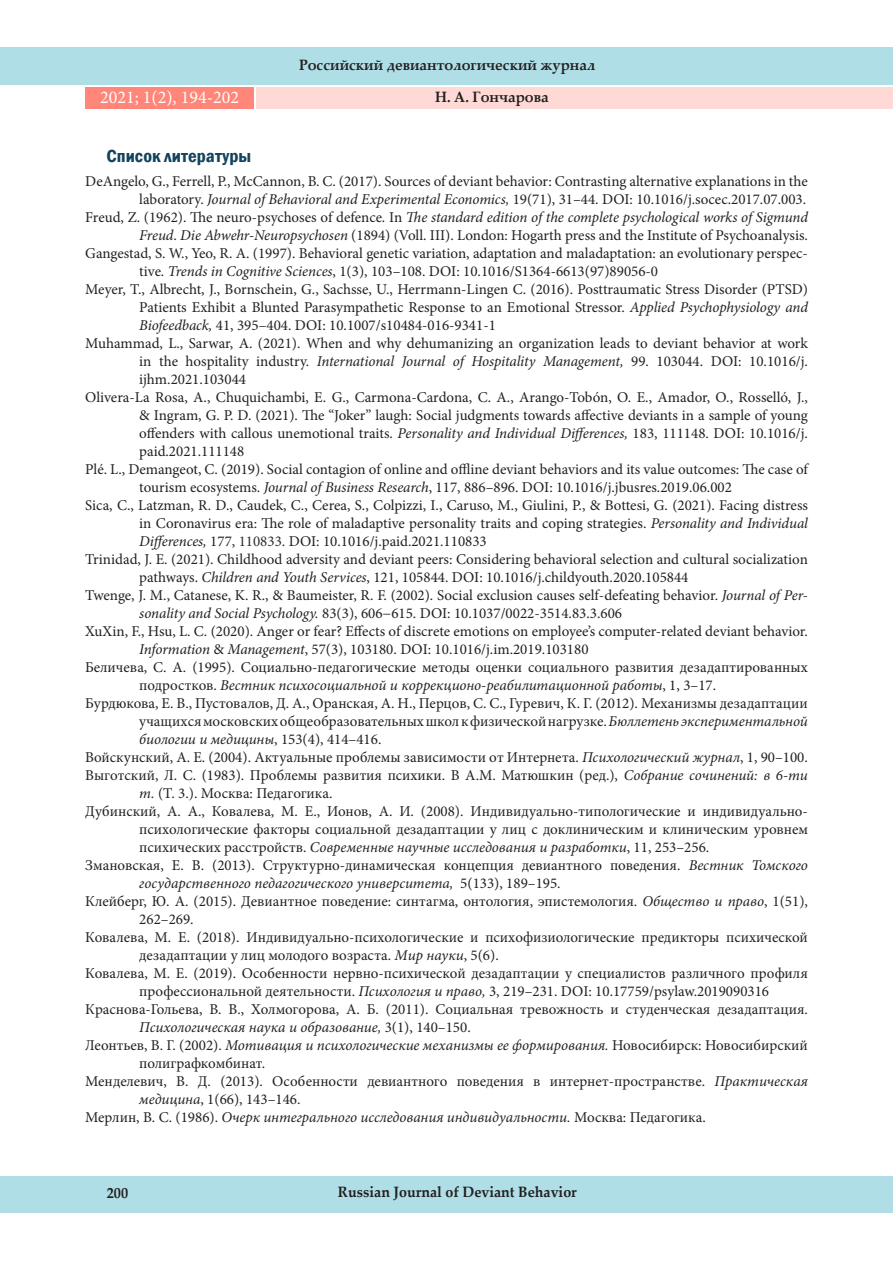
<style>
.page{position:relative;width:893px;height:1263px;background:#fff}
.page>*{position:absolute;margin:0;border:0;box-sizing:border-box;transform-origin:0 0}
.t1{font:18px "Minion Pro";color:#fff}
.t2{font:600 condensed 18px "Franklin Gothic";color:#14435d;scale:1.05 1}
.список_литературы{font:15px/18px "Minion Pro";color:#231f20}
.список_литературы-2{font:italic 15px "Minion Pro";letter-spacing:-.005em;color:#231f20}
.t3{font:700 15px "Palatino Linotype";color:#231f20;scale:.95 1}
.s1{font-style:italic}
.s2{color:#2e2e2e}
.s3{font-style:normal}
</style>
<div class="page">
<div style="left:0;top:48px;width:893px;height:37px;background:#afdee6"></div>
<div style="left:0;top:1176px;width:892px;height:37px;background:#afdee6"></div>
<div style="left:256px;top:87px;width:637px;height:21px;background:#ffd9d5"></div>
<div style="left:85px;top:87px;width:168px;height:21px;background:#ff8679"></div>
<p class="t3" style="left:299px;top:54px;width:313px">Российский девиантологический журнал</p>
<p class="t1" style="left:100px;top:85px;width:140px">2021; 1(2), 194-202</p>
<p class="t3" style="left:435px;top:86px;width:121px">Н. А. Гончарова</p>
<p class="t2" style="left:107px;top:144px;width:139px">Список литературы</p>
<p class="список_литературы" style="left:85px;top:172px;width:724px;text-align:right">DeAngelo, G., Ferrell, P., McCannon, B. C. (2017). Sources of deviant behavior: Contrasting alternative explanations in the laboratory. <span class="s1">Journal of Behavioral and Experimental Economics,</span> 19(71), 31–44. DOI: 10.1016/j.socec.2017.07.003.</p>
<p class="список_литературы" style="left:85px;top:208px;width:724px;text-align:right">Freud, Z. (1962). The neuro-psychoses of defence. In <span class="s1">The standard edition of the complete psychological works of Sigmund<br>Freud</span>. <span class="s1">Die Abwehr-Neuropsychosen</span> (1894) (Voll. III). London: Hogarth press and the Institute of Psychoanalysis.</p>
<p class="список_литературы" style="left:139px;top:244px;width:670px;text-indent:-54px">Gangestad, S. W., Yeo, R. A. (1997). Behavioral genetic variation, adaptation and maladaptation: an evolutionary perspec&shy;tive. <span class="s1">Trends in Cognitive Sciences</span>, 1(3), 103–108. DOI: 10.1016/S1364-6613(97)89056-0</p>
<p class="список_литературы" style="left:139px;top:280px;width:670px;text-align:justify;text-indent:-54px">Meyer, T., Albrecht, J., Bornschein, G., Sachsse, U., Herrmann-Lingen C. (2016). Posttraumatic Stress Disorder (PTSD)<br>Patients Exhibit a Blunted Parasympathetic Response to an Emotional Stressor. <span class="s1">Applied Psychophysiology and Biofeedback,</span> 41, 395–404. DOI: 10.1007/s10484-016-9341-1</p>
<p class="список_литературы" style="left:139px;top:334px;width:670px;text-align:justify;text-indent:-54px">Muhammad, L., Sarwar, A. (2021). When and why dehumanizing an organization leads to deviant behavior at work in the hospitality industry. <span class="s1">International Journal of Hospitality Management,</span> 99. 103044. DOI: 10.1016/j. ijhm.2021.103044</p>
<p class="список_литературы" style="left:139px;top:388px;width:670px;text-align:justify;text-indent:-54px">Olivera-La Rosa, A., Chuquichambi, E. G., Carmona-Cardona, C. A., Arango-Tobón, O. E., Amador, O., Rosselló, J., &amp; Ingram, G. P. D. (2021). The “Joker” laugh: Social judgments towards affective deviants in a sample of young offenders with callous unemotional traits. <span class="s1">Personality and Individual Differences,</span> 183, 111148. DOI: 10.1016/j. paid.2021.111148</p>
<p class="список_литературы" style="left:139px;top:460px;width:670px;text-indent:-54px">Plé. L., Demangeot, C. (2019). Social contagion of online and offline deviant behaviors and its value outcomes: The case of tourism ecosystems. <span class="s1">Journal of Business Research</span>, 117, 886–896. DOI: 10.1016/j.jbusres.2019.06.002</p>
<p class="список_литературы" style="left:139px;top:496px;width:670px;text-align:justify;text-indent:-54px">Sica, C., Latzman, R. D., Caudek, C., Cerea, S., Colpizzi, I., Caruso, M., Giulini, P., &amp; Bottesi, G. (2021). Facing distress in Coronavirus era: The role of maladaptive personality traits and coping strategies. <span class="s1">Personality and Individual Differences,</span> 177, <span class="s2">110833</span>. DOI: 10.1016/j.paid.2021.110833</p>
<p class="список_литературы" style="left:139px;top:550px;width:670px;text-indent:-54px">Trinidad, J. E. (2021). Childhood adversity and deviant peers: Considering behavioral selection and cultural socialization pathways. <span class="s1">Children and Youth Services</span>, 121, 105844. DOI: 10.1016/j.childyouth.2020.105844</p>
<p class="список_литературы" style="left:139px;top:586px;width:670px;text-indent:-54px">Twenge, J. M., Catanese, K. R., &amp; Baumeister, R. F. (2002). Social exclusion causes self-defeating behavior. <span class="s1">Journal of Per&shy;sonality and Social Psychology.</span> 83(3), 606−615. DOI: 10.1037/0022-3514.83.3.606</p>
<p class="список_литературы" style="left:139px;top:622px;width:670px;text-indent:-54px">XuXin, F., Hsu, L. C. (2020). Anger or fear? Effects of discrete emotions on employee’s computer-related deviant behavior.<br><span class="s1">Information</span> &amp; <span class="s1">Management</span>, 57(3), 103180. DOI: 10.1016/j.im.2019.103180</p>
<p class="список_литературы" style="left:139px;top:658px;width:670px;text-indent:-54px">Беличева, С. А. (1995). Социально-педагогические методы оценки социального развития дезадаптированных подростков. <span class="s1">Вестник психосоциальной и коррекционо-реабилитационной работы</span>, 1, 3–17.</p>
<p class="список_литературы" style="left:139px;top:694px;width:670px;text-align:justify;text-indent:-54px">Бурдюкова, Е. В., Пустовалов, Д. А., Оранская, А. Н., Перцов, С. С., Гуревич, К. Г. (2012). Механизмы дезадаптации учащихся московских общеобразовательных школ к физической нагрузке. <span class="s1">Бюллетень экспериментальной биологии и медицины</span>, 153(4), 414–416.</p>
<p class="список_литературы" style="left:85px;top:748px;width:724px">Войскунский, А. Е. (2004). Актуальные проблемы зависимости от Интернета. <span class="s1">Психологический журнал</span>, 1, 90–100.</p>
<p class="список_литературы" style="left:139px;top:766px;width:670px;text-indent:-54px">Выготский, Л. С. (1983). Проблемы развития психики. В А.М. Матюшкин (ред.), <span class="s1">Собрание сочинений: в 6-ти т.</span> (Т. 3.). Москва: Педагогика.</p>
<p class="список_литературы" style="left:139px;top:802px;width:670px;text-align:justify;text-indent:-54px">Дубинский, А. А., Ковалева, М. Е., Ионов, А. И. (2008). Индивидуально-типологические и индивидуально&shy;психологические факторы социальной дезадаптации у лиц с доклиническим и клиническим уровнем психических расстройств. <span class="s1">Современные научные исследования и разработки</span>, 11, 253–256.</p>
<p class="список_литературы" style="left:139px;top:856px;width:670px;text-indent:-54px">Змановская, Е. В. (2013). Структурно-динамическая концепция девиантного поведения. <span class="s1">Вестник Томского государственного педагогического университета,</span> 5(133), 189–195.</p>
<p class="список_литературы" style="left:139px;top:892px;width:670px;text-indent:-54px">Клейберг, Ю. А. (2015). Девиантное поведение: cинтагма, онтология, эпистемология. <span class="s1">Общество и право</span>, 1(51),<br>262–269.</p>
<p class="список_литературы" style="left:139px;top:928px;width:670px;text-indent:-54px">Ковалева, М. Е. (2018). Индивидуально-психологические и психофизиологические предикторы психической дезадаптации у лиц молодого возраста. <span class="s1">Мир науки</span>, 5(6).</p>
<p class="список_литературы" style="left:139px;top:964px;width:670px;text-indent:-54px">Ковалева, М. Е. (2019). Особенности нервно-психической дезадаптации у специалистов различного профиля профессиональной деятельности. <span class="s1">Психология и право,</span> 3, 219–231. DOI: 10.17759/psylaw.2019090316</p>
<p class="список_литературы" style="left:139px;top:1000px;width:670px;text-indent:-54px">Краснова-Гольева, В. В., Холмогорова, А. Б. (2011). Социальная тревожность и студенческая дезадаптация.<br><span class="s1">Психологическая наука и образование,</span> 3(1), 140–150.</p>
<p class="список_литературы" style="left:139px;top:1036px;width:670px;text-indent:-54px">Леонтьев, В. Г. (2002). <span class="s1">Мотивация и психологические механизмы ее формирования.</span> Новосибирск: Новосибирский полиграфкомбинат.</p>
<p class="список_литературы" style="left:139px;top:1072px;width:670px;text-indent:-54px">Менделевич, В. Д. (2013). Особенности девиантного поведения в интернет-пространстве. <span class="s1">Практическая медицина</span>, 1(66), 143–146.</p>
<p class="список_литературы-2" style="left:85px;top:1107px;width:622px"><span class="s3">Мерлин, В. С. (1986).</span> Очерк интегрального исследования индивидуальности. <span class="s3">Москва: Педагогика.</span></p>
<p class="t3" style="left:107px;top:1182px;width:24px">200</p>
<p class="t3" style="left:338px;top:1181px;width:253px">Russian Journal of Deviant Behavior</p>
</div>
